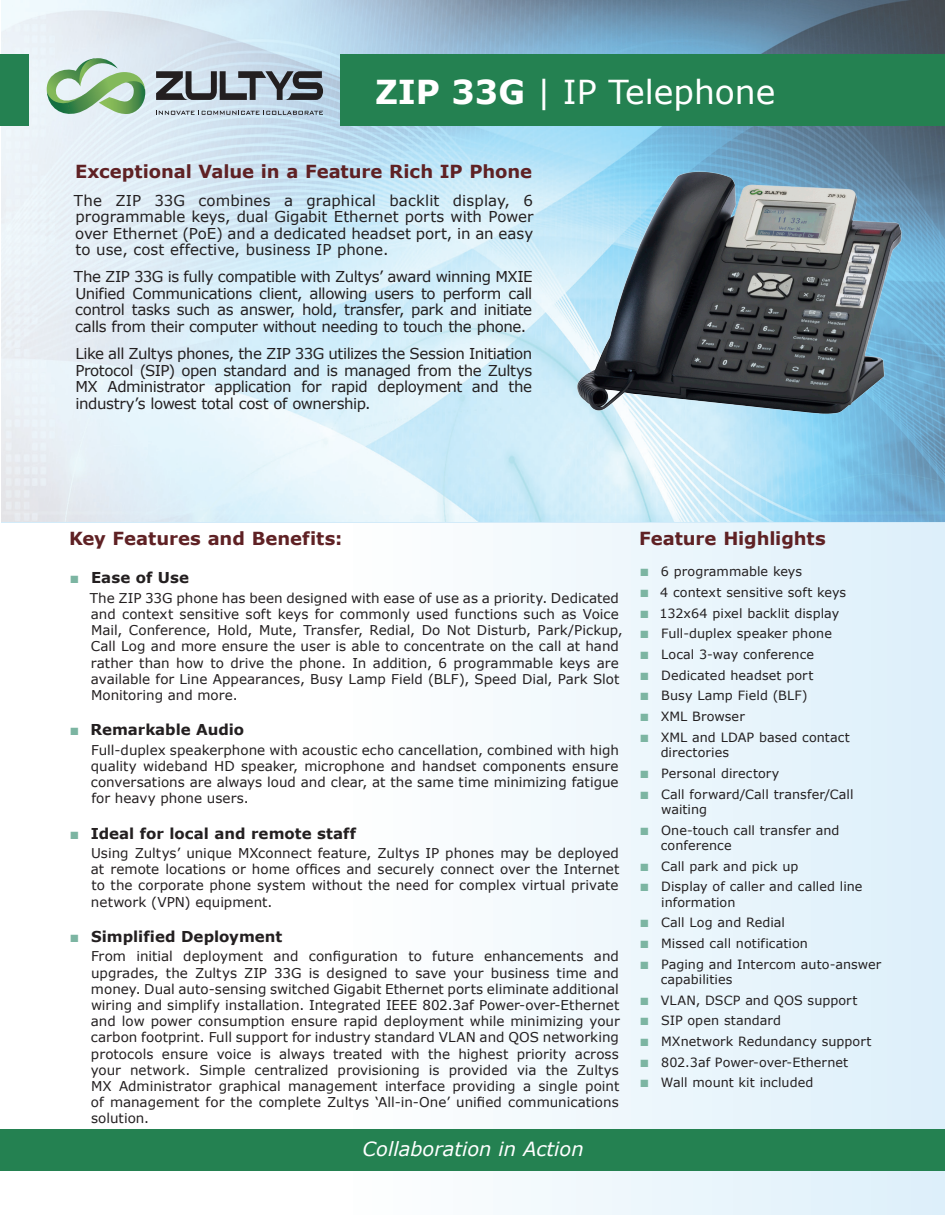
<style>
.page{position:relative;width:945px;height:1215px;background:#fff}
.page>*{position:absolute;margin:0;border:0;box-sizing:border-box;transform-origin:0 0}
.t1{font:33px "Verdana";color:#fff}
.t2{font:italic 19.5px "Verdana";color:#fff}
.M_Features_Header{font:700 18px "Verdana";letter-spacing:-.005em;color:#5f2124}
.M_Intro_Header{font:700 18px "Verdana";letter-spacing:-.005em;color:#5f2124}
.M_Intro_text{font:15px/16.5px "Verdana";letter-spacing:-.025em;color:#231f20;text-align:justify}
.M_Bullets_01{font:700 15px "Verdana";color:#231f20}
.M_Bullets_text{font:13.5px/16.2px "Verdana";color:#231f20;text-align:justify}
.M_Bullets_02{font:12.75px/15.3px "Verdana";letter-spacing:.005em;color:#231f20}
.s1{font-weight:700}
.s2{color:#7cb5a2}
</style>
<div class="page">
<div style="left:341px;top:0;width:604px;height:1215px;background:linear-gradient(to right,#fefffe,#ddeffa)"></div>
<img style="left:2px;top:0;width:943px;height:521px">
<div style="left:341px;top:54px;width:604px;height:72px;background:#248151"></div>
<div style="left:0;top:54px;width:29px;height:72px;background:#248151"></div>
<div style="left:0;top:1129px;width:945px;height:42px;background:#248151"></div>
<svg style="left:156px;top:71px;width:167px;height:29px"></svg>
<svg style="left:47px;top:54px;width:99px;height:63px"></svg>
<svg style="left:156px;top:111px;width:167px;height:4px"></svg>
<img style="left:561px;top:151px;width:384px;height:289px">
<p class="t1" style="left:375px;top:69px;width:402px"><span class="s1">ZIP 33G</span> | IP Telephone</p>
<p class="M_Intro_Header" style="left:75px;top:159px;width:458px">Exceptional Value in a Feature Rich IP Phone</p>
<p class="M_Intro_text" style="left:74px;top:192px;width:461px">The ZIP 33G combines a graphical backlit display, 6 programmable keys, dual Gigabit Ethernet ports with Power over Ethernet (PoE) and a dedicated headset port, in an easy to use, cost effective, business IP phone.</p>
<p class="M_Intro_text" style="left:74px;top:269px;width:460px">The ZIP 33G is fully compatible with Zultys’ award winning MXIE Unified Communications client, allowing users to perform call control tasks such as answer, hold, transfer, park and initiate calls from their computer without needing to touch the phone.</p>
<p class="M_Intro_text" style="left:75px;top:345px;width:459px">Like all Zultys phones, the ZIP 33G utilizes the Session Initiation Protocol (SIP) open standard and is managed from the Zultys MX Administrator application for rapid deployment and the industry’s lowest total cost of ownership.</p>
<p class="M_Features_Header" style="left:69px;top:526px;width:275px">Key Features and Benefits:</p>
<p class="M_Bullets_01" style="left:70px;top:567px;width:120px"><span class="s2">■</span> Ease of Use</p>
<p class="M_Bullets_text" style="left:90px;top:590px;width:534px;text-align:left">The ZIP 33G phone has been designed with ease of use as a priority. Dedicated and context sensitive soft keys for commonly used functions such as Voice Mail, Conference, Hold, Mute, Transfer, Redial, Do Not Disturb, Park/Pickup, Call Log and more ensure the user is able to concentrate on the call at hand rather than how to drive the phone. In addition, 6 programmable keys are available for Line Appearances, Busy Lamp Field (BLF), Speed Dial, Park Slot Monitoring and more.</p>
<p class="M_Bullets_01" style="left:70px;top:719px;width:175px"><span class="s2">■</span> Remarkable Audio</p>
<p class="M_Bullets_text" style="left:91px;top:742px;width:530px">Full-duplex speakerphone with acoustic echo cancellation, combined with high quality wideband HD speaker, microphone and handset components ensure conversations are always loud and clear, at the same time minimizing fatigue for heavy phone users.</p>
<p class="M_Bullets_01" style="left:70px;top:823px;width:287px"><span class="s2">■</span> Ideal for local and remote staff</p>
<p class="M_Bullets_text" style="left:91px;top:845px;width:530px">Using Zultys’ unique MXconnect feature, Zultys IP phones may be deployed at remote locations or home offices and securely connect over the Internet to the corporate phone system without the need for complex virtual private network (VPN) equipment.</p>
<p class="M_Bullets_01" style="left:70px;top:926px;width:213px"><span class="s2">■</span> Simplified Deployment</p>
<p class="M_Bullets_text" style="left:91px;top:948px;width:531px">From initial deployment and configuration to future enhancements and upgrades, the Zultys ZIP 33G is designed to save your business time and money. Dual auto-sensing switched Gigabit Ethernet ports eliminate additional wiring and simplify installation. Integrated IEEE 802.3af Power-over-Ethernet and low power consumption ensure rapid deployment while minimizing your carbon footprint. Full support for industry standard VLAN and QOS networking protocols ensure voice is always treated with the highest priority across your network. Simple centralized provisioning is provided via the Zultys MX Administrator graphical management interface providing a single point of management for the complete Zultys ‘All-in-One’ unified communications solution.</p>
<p class="t2" style="left:363px;top:1136px;width:223px">Collaboration in Action</p>
<p class="M_Features_Header" style="left:639px;top:525px;width:188px">Feature Highlights</p>
<p class="M_Bullets_02" style="left:640px;top:564px;width:163px"><span class="s2">■</span> 6 programmable keys</p>
<p class="M_Bullets_02" style="left:640px;top:585px;width:207px"><span class="s2">■</span> 4 context sensitive soft keys</p>
<p class="M_Bullets_02" style="left:640px;top:605px;width:200px"><span class="s2">■</span> 132x64 pixel backlit display</p>
<p class="M_Bullets_02" style="left:640px;top:626px;width:193px"><span class="s2">■</span> Full-duplex speaker phone</p>
<p class="M_Bullets_02" style="left:640px;top:647px;width:175px"><span class="s2">■</span> Local 3-way conference</p>
<p class="M_Bullets_02" style="left:640px;top:667px;width:174px"><span class="s2">■</span> Dedicated headset port</p>
<p class="M_Bullets_02" style="left:640px;top:688px;width:169px"><span class="s2">■</span> Busy Lamp Field (BLF)</p>
<p class="M_Bullets_02" style="left:640px;top:709px;width:106px"><span class="s2">■</span> XML Browser</p>
<p class="M_Bullets_02" style="left:661px;top:729px;width:191px;text-indent:-20px"><span class="s2">■</span> XML and LDAP based contact directories</p>
<p class="M_Bullets_02" style="left:640px;top:765px;width:141px"><span class="s2">■</span> Personal directory</p>
<p class="M_Bullets_02" style="left:661px;top:786px;width:194px;text-indent:-21px"><span class="s2">■</span> Call forward/Call transfer/Call waiting</p>
<p class="M_Bullets_02" style="left:661px;top:822px;width:180px;text-indent:-20px"><span class="s2">■</span> One-touch call transfer and conference</p>
<p class="M_Bullets_02" style="left:640px;top:858px;width:160px"><span class="s2">■</span> Call park and pick up</p>
<p class="M_Bullets_02" style="left:661px;top:879px;width:203px;text-indent:-21px"><span class="s2">■</span> Display of caller and called line information</p>
<p class="M_Bullets_02" style="left:640px;top:915px;width:146px"><span class="s2">■</span> Call Log and Redial</p>
<p class="M_Bullets_02" style="left:640px;top:936px;width:169px"><span class="s2">■</span> Missed call notification</p>
<p class="M_Bullets_02" style="left:661px;top:956px;width:222px;text-indent:-20px"><span class="s2">■</span> Paging and Intercom auto-answer capabilities</p>
<p class="M_Bullets_02" style="left:640px;top:992px;width:218px"><span class="s2">■</span> VLAN, DSCP and QOS support</p>
<p class="M_Bullets_02" style="left:640px;top:1013px;width:142px"><span class="s2">■</span> SIP open standard</p>
<p class="M_Bullets_02" style="left:640px;top:1034px;width:233px"><span class="s2">■</span> MXnetwork Redundancy support</p>
<p class="M_Bullets_02" style="left:640px;top:1054px;width:209px"><span class="s2">■</span> 802.3af Power-over-Ethernet</p>
<p class="M_Bullets_02" style="left:640px;top:1075px;width:175px"><span class="s2">■</span> Wall mount kit included</p>
</div>
